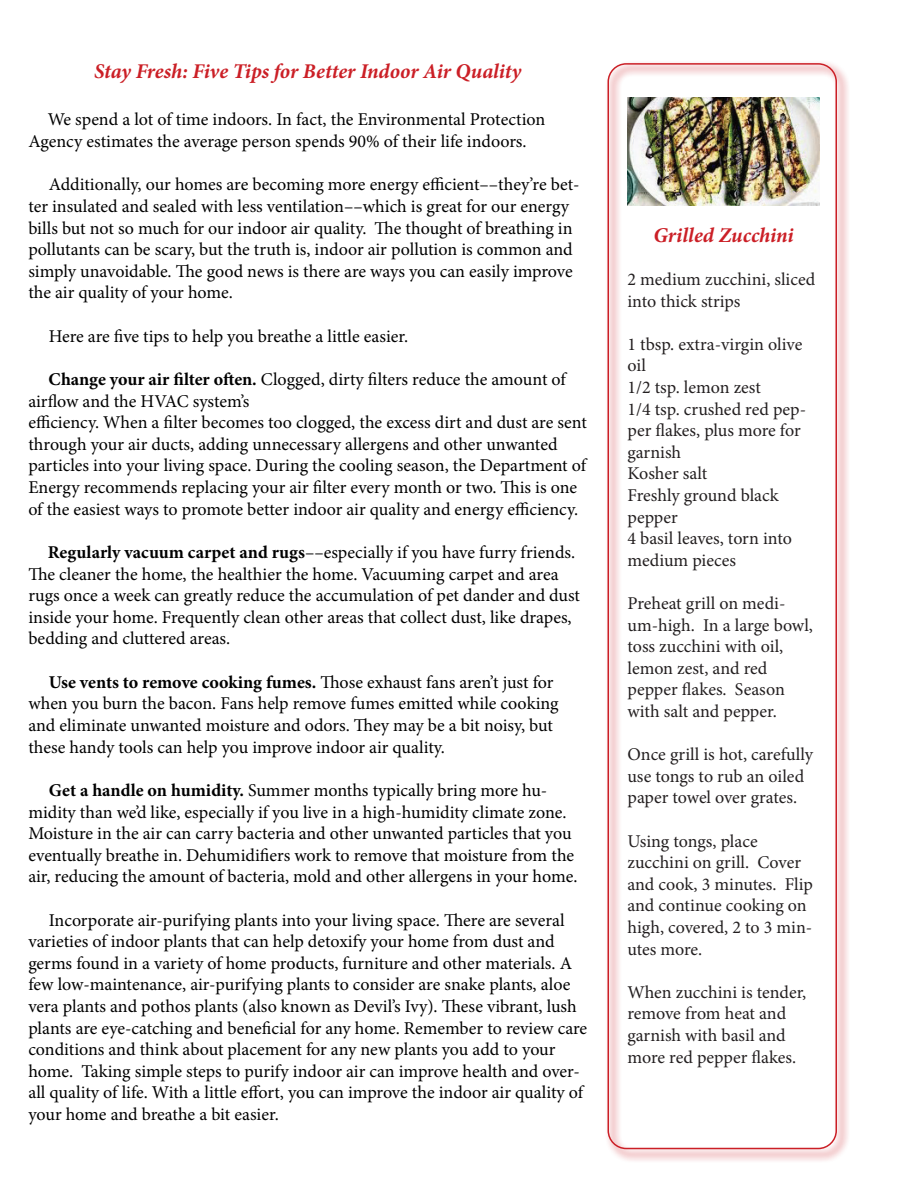
<style>
.page{position:relative;width:918px;height:1188px;background:#fff}
.page>*{position:absolute;margin:0;border:0;box-sizing:border-box;transform-origin:0 0}
.t1{font:italic 700 21px "Minion Pro";letter-spacing:-.005em;color:#cb1f26}
.t2{font:18px/21.6px "Minion Pro";letter-spacing:-.005em;color:#000}
.t3{font:18px/21.6px "Minion Pro";color:#231f20}
.s1{font-weight:700}
</style>
<div class="page">
<div style="left:605px;top:60px;width:245px;height:1102px;background:#cb1f26;opacity:.7"></div>
<div style="left:608px;top:63px;width:229px;height:1086px;border:2px solid #cb1f26;border-radius:18px"></div>
<img style="left:627px;top:97px;width:193px;height:108px">
<p class="t1" style="left:94px;top:57px;width:429px">Stay Fresh: Five Tips for Better Indoor Air Quality</p>
<p class="t2" style="left:28px;top:109px;width:519px;text-indent:19px">We spend a lot of time indoors. In fact, the Environmental Protection<br>Agency estimates the average person spends 90% of their life indoors.</p>
<p class="t2" style="left:28px;top:174px;width:553px;text-indent:20px">Additionally, our homes are becoming more energy efficient––they’re bet&shy;ter insulated and sealed with less ventilation––which is great for our energy bills but not so much for our indoor air quality. The thought of breathing in pollutants can be scary, but the truth is, indoor air pollution is common and simply unavoidable. The good news is there are ways you can easily improve the air quality of your home.</p>
<p class="t2" style="left:49px;top:325px;width:361px">Here are five tips to help you breathe a little easier.</p>
<p class="t2" style="left:28px;top:369px;width:539px;text-indent:20px"><span class="s1">Change your air filter often.</span> Clogged, dirty filters reduce the amount of airflow and the HVAC system’s</p>
<p class="t2" style="left:28px;top:412px;width:560px">efficiency. When a filter becomes too clogged, the excess dirt and dust are sent through your air ducts, adding unnecessary allergens and other unwanted particles into your living space. During the cooling season, the Department of Energy recommends replacing your air filter every month or two. This is one of the easiest ways to promote better indoor air quality and energy efficiency.</p>
<p class="t2" style="left:28px;top:542px;width:553px;text-indent:20px"><span class="s1">Regularly vacuum carpet and rugs</span>––especially if you have furry friends.<br>The cleaner the home, the healthier the home. Vacuuming carpet and area rugs once a week can greatly reduce the accumulation of pet dander and dust inside your home. Frequently clean other areas that collect dust, like drapes, bedding and cluttered areas.</p>
<p class="t2" style="left:28px;top:671px;width:532px;text-indent:20px"><span class="s1">Use vents to remove cooking fumes.</span> Those exhaust fans aren’t just for when you burn the bacon. Fans help remove fumes emitted while cooking and eliminate unwanted moisture and odors. They may be a bit noisy, but these handy tools can help you improve indoor air quality.</p>
<p class="t2" style="left:28px;top:779px;width:551px;text-indent:20px"><span class="s1">Get a handle on humidity.</span> Summer months typically bring more hu&shy;midity than we’d like, especially if you live in a high-humidity climate zone.<br>Moisture in the air can carry bacteria and other unwanted particles that you eventually breathe in. Dehumidifiers work to remove that moisture from the air, reducing the amount of bacteria, mold and other allergens in your home.</p>
<p class="t2" style="left:28px;top:909px;width:560px;text-indent:20px">Incorporate air-purifying plants into your living space. There are several varieties of indoor plants that can help detoxify your home from dust and germs found in a variety of home products, furniture and other materials. A few low-maintenance, air-purifying plants to consider are snake plants, aloe vera plants and pothos plants (also known as Devil’s Ivy). These vibrant, lush plants are eye-catching and beneficial for any home. Remember to review care conditions and think about placement for any new plants you add to your home. Taking simple steps to purify indoor air can improve health and over&shy;all quality of life. With a little effort, you can improve the indoor air quality of your home and breathe a bit easier.</p>
<p class="t1" style="left:653px;top:220px;width:142px">Grilled Zucchini</p>
<p class="t3" style="left:627px;top:268px;width:189px">2 medium zucchini, sliced into thick strips</p>
<p class="t3" style="left:627px;top:333px;width:176px">1 tbsp. extra-virgin olive oil</p>
<p class="t3" style="left:627px;top:376px;width:135px">1/2 tsp. lemon zest</p>
<p class="t3" style="left:627px;top:398px;width:180px">1/4 tsp. crushed red pep&shy;per flakes, plus more for garnish</p>
<p class="t3" style="left:627px;top:463px;width:81px">Kosher salt</p>
<p class="t3" style="left:627px;top:484px;width:153px">Freshly ground black pepper</p>
<p class="t3" style="left:627px;top:528px;width:166px">4 basil leaves, torn into medium pieces</p>
<p class="t3" style="left:627px;top:592px;width:187px">Preheat grill on medi&shy;um-high. In a large bowl, toss zucchini with oil, lemon zest, and red</p>
<p class="t3" style="left:627px;top:679px;width:159px">pepper flakes. Season with salt and pepper.</p>
<p class="t3" style="left:627px;top:744px;width:187px">Once grill is hot, carefully use tongs to rub an oiled paper towel over grates.</p>
<p class="t3" style="left:627px;top:830px;width:132px">Using tongs, place</p>
<p class="t3" style="left:627px;top:852px;width:187px">zucchini on grill. Cover and cook, 3 minutes. Flip and continue cooking on high, covered, 2 to 3 min&shy;utes more.</p>
<p class="t3" style="left:627px;top:981px;width:180px">When zucchini is tender, remove from heat and</p>
<p class="t3" style="left:627px;top:1024px;width:170px">garnish with basil and more red pepper flakes.</p>
</div>
